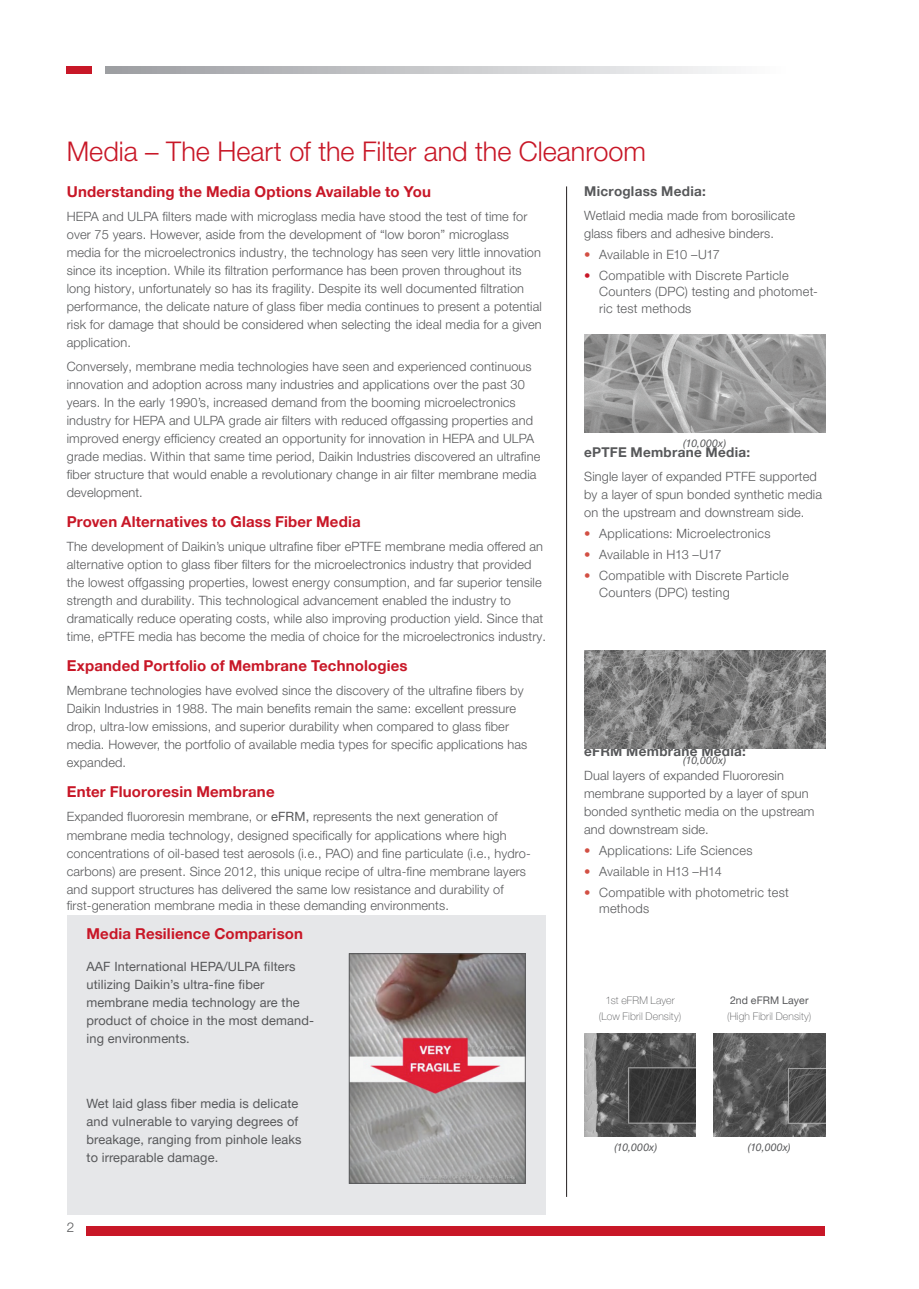
<style>
.page{position:relative;width:919px;height:1289px;background:#fff}
.page>*{position:absolute;margin:0;border:0;box-sizing:border-box;transform-origin:0 0}
.Headlines{font:300 27px "Helvetica Neue LT Pro";color:#c81727}
.Text_Header{font:700 15px "Helvetica Neue LT Pro";letter-spacing:.01em;color:#c81727}
.sub_sub{font:700 13.5px "Helvetica Neue LT Pro";letter-spacing:.02em;color:#57585a}
.t1{font:300 13.5px "Helvetica Neue LT Pro";color:#57585a}
.Text{font:300 12.75px/18px "Helvetica Neue LT Pro";letter-spacing:.01em;color:#57585a}
.Bullet_copy{font:300 12.75px/16.5px "Helvetica Neue LT Pro";letter-spacing:.025em;color:#57585a}
.Text-2{font:12.75px/18px "Helvetica Neue LT Pro";letter-spacing:.01em;color:#57585a}
.t2{font:100 10.5px "Helvetica Neue LT Pro";letter-spacing:.015em;color:#57585a}
.t3{font:italic 10.5px "Helvetica Neue LT Pro";letter-spacing:.02em;color:#57585a}
.t4{font:10.5px "Helvetica Neue LT Pro";letter-spacing:.015em;color:#57585a}
.s1{font-weight:400}
.s2{color:#d24f43}
.s3{color:#c81727}
</style>
<div class="page">
<div style="left:86px;top:1225px;width:739px;height:10px;background:#c81727"></div>
<hr style="left:566px;top:186px;width:1px;height:1010px;background:#231f20">
<img style="left:584px;top:1033px;width:112px;height:103px">
<img style="left:713px;top:1033px;width:112px;height:103px">
<div style="left:67px;top:915px;width:478px;height:299px;background:#e6e7e9"></div>
<img style="left:351px;top:955px;width:172px;height:226px">
<div style="left:349px;top:953px;width:176px;height:230px;border:1px solid #57585a"></div>
<img style="left:584px;top:650px;width:241px;height:98px">
<img style="left:584px;top:334px;width:241px;height:99px">
<div style="left:67px;top:67px;width:25px;height:7px;background:#c81727"></div>
<svg style="left:106px;top:67px;width:622px;height:7px;background:#c7c8ca"></svg>
<p class="Headlines" style="left:67px;top:135px;width:580px">Media – The Heart of the Filter and the Cleanroom</p>
<p class="Text_Header" style="left:67px;top:182px;width:365px">Understanding the Media Options Available to You</p>
<p class="Text" style="left:67px;top:207px;width:476px">HEPA and ULPA filters made with microglass media have stood the test of time for over 75 years. However, aside from the development of “low boron” microglass media for the microelectronics industry, the technology has seen very little innovation since its inception. While its filtration performance has been proven throughout its long history, unfortunately so has its fragility. Despite its well documented filtration performance, the delicate nature of glass fiber media continues to present a potential risk for damage that should be considered when selecting the ideal media for a given application.</p>
<p class="Text" style="left:67px;top:357px;width:475px">Conversely, membrane media technologies have seen and experienced continuous innovation and adoption across many industries and applications over the past 30 years. In the early 1990’s, increased demand from the booming microelectronics industry for HEPA and ULPA grade air filters with reduced offgassing properties and improved energy efficiency created an opportunity for innovation in HEPA and ULPA grade medias. Within that same time period, Daikin Industries discovered an ultrafine fiber structure that would enable a revolutionary change in air filter membrane media development.</p>
<p class="Text_Header" style="left:67px;top:512px;width:295px">Proven Alternatives to Glass Fiber Media</p>
<p class="Text" style="left:67px;top:537px;width:481px">The development of Daikin’s unique ultrafine fiber ePTFE membrane media offered an alternative option to glass fiber filters for the microelectronics industry that provided the lowest offgassing properties, lowest energy consumption, and far superior tensile strength and durability. This technological advancement enabled the industry to dramatically reduce operating costs, while also improving production yield. Since that time, ePTFE media has become the media of choice for the microelectronics industry.</p>
<p class="Text_Header" style="left:67px;top:656px;width:342px">Expanded Portfolio of Membrane Technologies</p>
<p class="Text" style="left:67px;top:681px;width:462px">Membrane technologies have evolved since the discovery of the ultrafine fibers by Daikin Industries in 1988. The main benefits remain the same: excellent pressure drop, ultra-low emissions, and superior durability when compared to glass fiber media. However, the portfolio of available media types for specific applications has expanded.</p>
<p class="Text_Header" style="left:67px;top:782px;width:209px">Enter Fluororesin Membrane</p>
<p class="Text" style="left:67px;top:807px;width:465px">Expanded fluororesin membrane, or <span class="s1">eFRM,</span> represents the next generation of membrane media technology, designed specifically for applications where high concentrations of oil-based test aerosols (i.e., PAO) and fine particulate (i.e., hydro&shy;carbons) are present. Since 2012, this unique recipe of ultra-fine membrane layers and support structures has delivered the same low resistance and durability of</p>
<p class="Text" style="left:67px;top:896px;width:383px">first-generation membrane media in these demanding environments.</p>
<p class="sub_sub" style="left:584px;top:183px;width:123px">Microglass Media:</p>
<p class="Text" style="left:584px;top:206px;width:212px">Wetlaid media made from borosilicate glass fibers and adhesive binders.</p>
<p class="Bullet_copy" style="left:584px;top:246px;width:137px"><span class="s2">•</span> Available in E10 –U17</p>
<p class="Bullet_copy" style="left:599px;top:267px;width:220px;text-indent:-15px"><span class="s3">•</span> Compatible with Discrete Particle<br>Counters (DPC) testing and photomet&shy;ric test methods</p>
<p class="t3" style="left:683px;top:437px;width:44px">(10,000x)</p>
<p class="sub_sub" style="left:584px;top:444px;width:167px">ePTFE Membrane Media:</p>
<p class="Text" style="left:584px;top:467px;width:239px">Single layer of expanded PTFE supported by a layer of spun bonded synthetic media on the upstream and downstream side.</p>
<p class="Bullet_copy" style="left:584px;top:525px;width:188px"><span class="s2">•</span> Applications: Microelectronics</p>
<p class="Bullet_copy" style="left:584px;top:546px;width:139px"><span class="s2">•</span> Available in H13 –U17</p>
<p class="Bullet_copy" style="left:599px;top:567px;width:191px;text-indent:-15px"><span class="s2">•</span> Compatible with Discrete Particle<br>Counters (DPC) testing</p>
<p class="sub_sub" style="left:584px;top:742px;width:163px">eFRM Membrane Media:</p>
<p class="Text" style="left:584px;top:766px;width:232px">Dual layers of expanded Fluororesin membrane supported by a layer of spun bonded synthetic media on the upstream and downstream side.</p>
<p class="Bullet_copy" style="left:584px;top:841px;width:170px"><span class="s2">•</span> Applications: Life Sciences</p>
<p class="Bullet_copy" style="left:584px;top:862px;width:139px"><span class="s2">•</span> Available in H13 –H14</p>
<p class="Bullet_copy" style="left:599px;top:883px;width:191px;text-indent:-15px"><span class="s2">•</span> Compatible with photometric test methods</p>
<p class="t3" style="left:683px;top:753px;width:44px">(10,000x)</p>
<p class="Text_Header" style="left:86px;top:924px;width:218px">Media Resilience Comparison</p>
<p class="Text-2" style="left:86px;top:957px;width:229px">AAF International HEPA/ULPA filters utilizing Daikin’s ultra-fine fiber membrane media technology are the product of choice in the most demand&shy;ing environments.</p>
<p class="Text-2" style="left:86px;top:1093px;width:216px">Wet laid glass fiber media is delicate and vulnerable to varying degrees of breakage, ranging from pinhole leaks to irreparable damage.</p>
<p class="t1" style="left:67px;top:1218px;width:9px">2</p>
<p class="t2" style="left:605px;top:993px;width:71px">1st eFRM Layer</p>
<p class="t2" style="left:598px;top:1010px;width:84px">(Low Fibril Density)</p>
<p class="t4" style="left:730px;top:993px;width:80px">2nd eFRM Layer</p>
<p class="t2" style="left:727px;top:1010px;width:86px">(High Fibril Density)</p>
<p class="t3" style="left:614px;top:1140px;width:44px">(10,000x)</p>
<p class="t3" style="left:747px;top:1140px;width:44px">(10,000x)</p>
</div>
